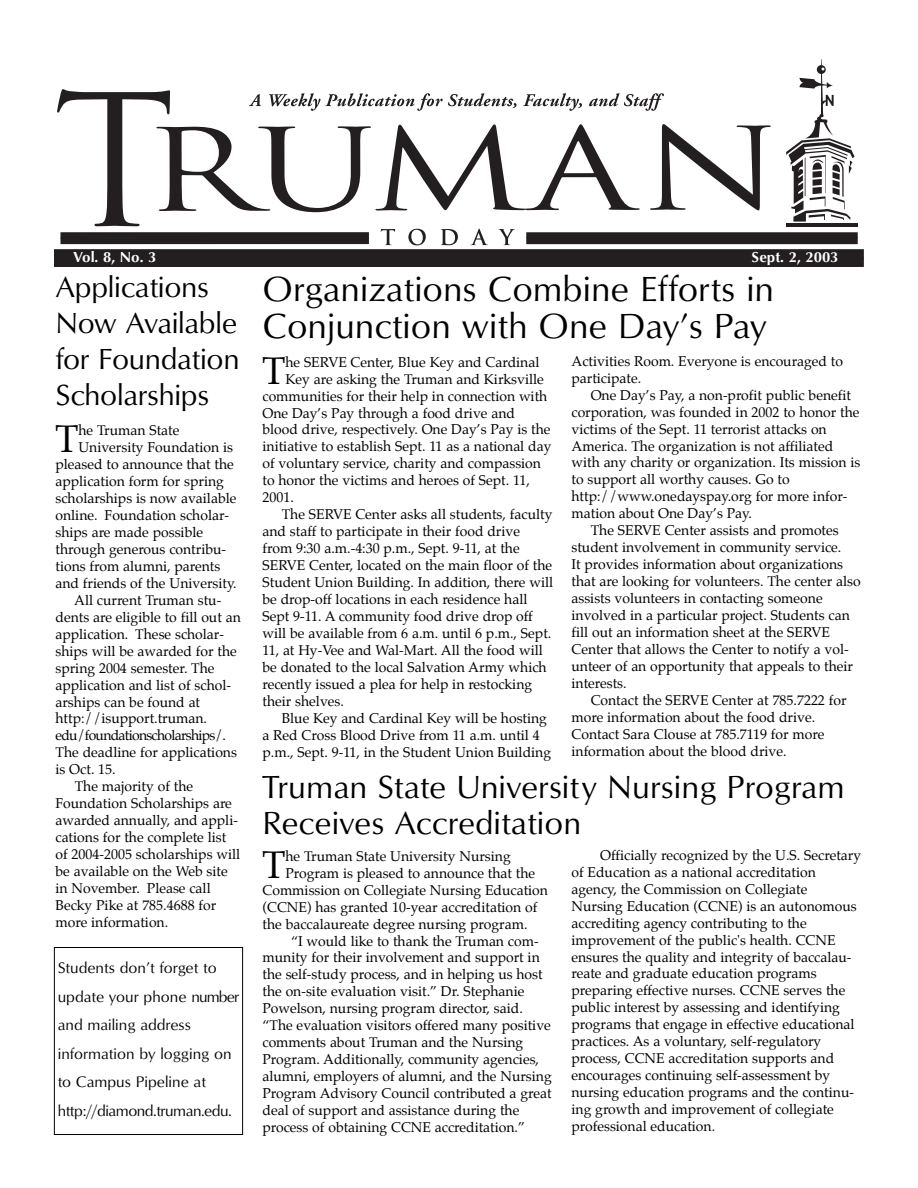
<style>
.page{position:relative;width:918px;height:1188px;background:#fff}
.page>*{position:absolute;margin:0;border:0;box-sizing:border-box;transform-origin:0 0}
.t1{font:38.4px "Palatino";color:#000}
.t2{font:36px/37.5px "Optimum Roman DTC";color:#000}
.t3{font:33px/36px "Optimum Roman DTC";color:#000}
.t4{font:30px/36px "Optimum Roman DTC";letter-spacing:-.01em;color:#000}
.t5{font:15.75px/28.5px "Optimum Roman DTC";color:#000}
.t6{font:15px "Optimum Bold DTC";color:#fff}
.t7{font:13.95px/17px "Palatino";color:#000}
.t8{font:13.95px "Palatino";letter-spacing:-.05em;color:#000}
</style>
<div class="page">
<hr style="left:786px;top:223px;width:71px;height:4px;background:#231f20">
<svg style="left:786px;top:59px;width:69px;height:163px"></svg>
<svg style="left:57px;top:89px;width:714px;height:156px"></svg>
<div style="left:60px;top:232px;width:309px;height:12px;background:#231f20"></div>
<div style="left:54px;top:249px;width:810px;height:18px;background:#231f20"></div>
<div style="left:526px;top:232px;width:332px;height:12px;background:#231f20"></div>
<div style="left:54px;top:947px;width:189px;height:188px;border:1px solid #000"></div>
<p class="t6" style="left:74px;top:251px;width:84px">Vol. 8, No. 3</p>
<p class="t6" style="left:752px;top:251px;width:88px">Sept. 2, 2003</p>
<h2 class="t2" style="left:262px;top:273px;width:513px">Organizations Combine Efforts in<br>Conjunction with One Day’s Pay</h2>
<h1 class="t1" style="left:262px;top:352px;width:25px">T</h1>
<p class="t7" style="left:285px;top:354px;width:256px">he SERVE Center, Blue Key and Cardinal</p>
<h3 class="t4" style="left:56px;top:272px;width:186px">Applications<br>Now Available for Foundation<br>Scholarships</h3>
<p class="t7" style="left:571px;top:353px;width:273px">Activities Room. Everyone is encouraged to participate.</p>
<p class="t7" style="left:591px;top:387px;width:262px">One Day’s Pay, a non-profit public benefit</p>
<p class="t7" style="left:571px;top:404px;width:290px">corporation, was founded in 2002 to honor the</p>
<p class="t7" style="left:571px;top:421px;width:257px">victims of the Sept. 11 terrorist attacks on</p>
<p class="t7" style="left:571px;top:438px;width:263px">America. The organization is not affiliated</p>
<p class="t7" style="left:571px;top:455px;width:290px">with any charity or organization. Its mission is</p>
<p class="t7" style="left:571px;top:472px;width:220px">to support all worthy causes. Go to</p>
<p class="t7" style="left:571px;top:489px;width:278px">http://www.onedayspay.org for more infor-</p>
<p class="t7" style="left:571px;top:506px;width:182px">mation about One Day’s Pay.</p>
<p class="t7" style="left:591px;top:523px;width:250px">The SERVE Center assists and promotes</p>
<p class="t7" style="left:571px;top:540px;width:271px">student involvement in community service.</p>
<p class="t7" style="left:571px;top:557px;width:273px">It provides information about organizations</p>
<p class="t7" style="left:571px;top:574px;width:291px">that are looking for volunteers. The center also</p>
<p class="t7" style="left:571px;top:591px;width:253px">assists volunteers in contacting someone</p>
<p class="t7" style="left:571px;top:608px;width:280px">involved in a particular project. Students can</p>
<p class="t7" style="left:571px;top:625px;width:260px">fill out an information sheet at the SERVE</p>
<p class="t7" style="left:571px;top:642px;width:279px">Center that allows the Center to notify a vol-</p>
<p class="t7" style="left:571px;top:659px;width:283px">unteer of an opportunity that appeals to their</p>
<p class="t7" style="left:571px;top:676px;width:57px">interests.</p>
<p class="t7" style="left:591px;top:692px;width:257px">Contact the SERVE Center at 785.7222 for</p>
<p class="t7" style="left:571px;top:709px;width:245px">more information about the food drive.</p>
<p class="t7" style="left:571px;top:726px;width:254px">Contact Sara Clouse at 785.7119 for more</p>
<p class="t7" style="left:571px;top:743px;width:217px">information about the blood drive.</p>
<p class="t7" style="left:285px;top:371px;width:260px">Key are asking the Truman and Kirksville</p>
<p class="t7" style="left:262px;top:388px;width:286px">communities for their help in connection with</p>
<p class="t7" style="left:262px;top:405px;width:254px">One Day’s Pay through a food drive and</p>
<p class="t7" style="left:262px;top:422px;width:290px">blood drive, respectively. One Day’s Pay is the</p>
<p class="t7" style="left:262px;top:439px;width:290px">initiative to establish Sept. 11 as a national day</p>
<p class="t7" style="left:262px;top:456px;width:280px">of voluntary service, charity and compassion</p>
<p class="t7" style="left:262px;top:473px;width:269px">to honor the victims and heroes of Sept. 11,</p>
<p class="t7" style="left:262px;top:490px;width:33px">2001.</p>
<p class="t7" style="left:282px;top:507px;width:272px">The SERVE Center asks all students, faculty</p>
<p class="t7" style="left:262px;top:524px;width:259px">and staff to participate in their food drive</p>
<p class="t7" style="left:262px;top:541px;width:259px">from 9:30 a.m.-4:30 p.m., Sept. 9-11, at the</p>
<p class="t7" style="left:262px;top:558px;width:291px">SERVE Center, located on the main floor of the</p>
<p class="t7" style="left:262px;top:575px;width:292px">Student Union Building. In addition, there will</p>
<p class="t7" style="left:262px;top:592px;width:266px">be drop-off locations in each residence hall</p>
<p class="t7" style="left:262px;top:609px;width:272px">Sept 9-11. A community food drive drop off</p>
<p class="t7" style="left:262px;top:626px;width:290px">will be available from 6 a.m. until 6 p.m., Sept.</p>
<p class="t7" style="left:262px;top:643px;width:282px">11, at Hy-Vee and Wal-Mart. All the food will</p>
<p class="t7" style="left:262px;top:660px;width:286px">be donated to the local Salvation Army which</p>
<p class="t7" style="left:262px;top:676px;width:271px">recently issued a plea for help in restocking</p>
<p class="t7" style="left:262px;top:693px;width:83px">their shelves.</p>
<p class="t7" style="left:282px;top:710px;width:267px">Blue Key and Cardinal Key will be hosting</p>
<p class="t7" style="left:262px;top:727px;width:279px">a Red Cross Blood Drive from 11 a.m. until 4</p>
<p class="t7" style="left:262px;top:744px;width:290px">p.m., Sept. 9-11, in the Student Union Building</p>
<h1 class="t1" style="left:55px;top:421px;width:25px">T</h1>
<p class="t7" style="left:78px;top:423px;width:103px">he Truman State</p>
<p class="t7" style="left:78px;top:440px;width:156px">University Foundation is</p>
<p class="t7" style="left:55px;top:457px;width:180px">pleased to announce that the</p>
<p class="t7" style="left:55px;top:474px;width:170px">application form for spring</p>
<p class="t7" style="left:55px;top:491px;width:182px">scholarships is now available</p>
<p class="t7" style="left:55px;top:508px;width:175px">online. Foundation scholar-</p>
<p class="t7" style="left:55px;top:525px;width:149px">ships are made possible</p>
<p class="t7" style="left:55px;top:542px;width:172px">through generous contribu-</p>
<p class="t7" style="left:55px;top:559px;width:166px">tions from alumni, parents</p>
<p class="t7" style="left:55px;top:576px;width:183px">and friends of the University.</p>
<p class="t7" style="left:74px;top:593px;width:149px">All current Truman stu-</p>
<p class="t7" style="left:55px;top:609px;width:187px">dents are eligible to fill out an</p>
<p class="t7" style="left:55px;top:626px;width:170px">application. These scholar-</p>
<p class="t7" style="left:55px;top:643px;width:183px">ships will be awarded for the</p>
<p class="t7" style="left:55px;top:660px;width:161px">spring 2004 semester. The</p>
<p class="t7" style="left:55px;top:677px;width:177px">application and list of schol-</p>
<p class="t7" style="left:55px;top:694px;width:146px">arships can be found at</p>
<p class="t7" style="left:55px;top:711px;width:153px">http://isupport.truman.</p>
<p class="t8" style="left:55px;top:729px;width:172px">edu/foundationscholarships/.</p>
<p class="t7" style="left:55px;top:745px;width:183px">The deadline for applications</p>
<p class="t7" style="left:55px;top:762px;width:62px">is Oct. 15.</p>
<p class="t7" style="left:75px;top:779px;width:120px">The majority of the</p>
<p class="t7" style="left:55px;top:796px;width:178px">Foundation Scholarships are</p>
<p class="t7" style="left:55px;top:813px;width:184px">awarded annually, and appli-</p>
<p class="t7" style="left:55px;top:830px;width:172px">cations for the complete list</p>
<p class="t7" style="left:55px;top:847px;width:186px">of 2004-2005 scholarships will</p>
<p class="t7" style="left:55px;top:864px;width:174px">be available on the Web site</p>
<p class="t7" style="left:55px;top:881px;width:157px">in November. Please call</p>
<p class="t7" style="left:55px;top:898px;width:162px">Becky Pike at 785.4688 for</p>
<p class="t7" style="left:55px;top:915px;width:114px">more information.</p>
<h3 class="t3" style="left:262px;top:772px;width:584px">Truman State University Nursing Program<br>Receives Accreditation</h3>
<p class="t7" style="left:572px;top:848px;width:291px;text-indent:29px">Officially recognized by the U.S. Secretary of Education as a national accreditation agency, the Commission on Collegiate Nursing Education (CCNE) is an autonomous accrediting agency contributing to the improvement of the public's health. CCNE ensures the quality and integrity of baccalau&shy;reate and graduate education programs preparing effective nurses. CCNE serves the public interest by assessing and identifying programs that engage in effective educational practices. As a voluntary, self-regulatory process, CCNE accreditation supports and encourages continuing self-assessment by nursing education programs and the continu&shy;ing growth and improvement of collegiate professional education.</p>
<h1 class="t1" style="left:262px;top:846px;width:25px">T</h1>
<p class="t7" style="left:285px;top:848px;width:227px">he Truman State University Nursing</p>
<p class="t7" style="left:285px;top:865px;width:251px">Program is pleased to announce that the</p>
<p class="t7" style="left:262px;top:882px;width:287px">Commission on Collegiate Nursing Education</p>
<p class="t7" style="left:262px;top:899px;width:276px">(CCNE) has granted 10-year accreditation of</p>
<p class="t7" style="left:262px;top:916px;width:267px">the baccalaureate degree nursing program.</p>
<p class="t7" style="left:291px;top:933px;width:249px">“I would like to thank the Truman com-</p>
<p class="t7" style="left:262px;top:950px;width:279px">munity for their involvement and support in</p>
<p class="t7" style="left:262px;top:967px;width:282px">the self-study process, and in helping us host</p>
<p class="t7" style="left:262px;top:984px;width:263px">the on-site evaluation visit.” Dr. Stephanie</p>
<p class="t7" style="left:262px;top:1001px;width:262px">Powelson, nursing program director, said.</p>
<p class="t7" style="left:262px;top:1018px;width:290px">“The evaluation visitors offered many positive</p>
<p class="t7" style="left:262px;top:1035px;width:262px">comments about Truman and the Nursing</p>
<p class="t7" style="left:262px;top:1052px;width:278px">Program. Additionally, community agencies,</p>
<p class="t7" style="left:262px;top:1069px;width:291px">alumni, employers of alumni, and the Nursing</p>
<p class="t7" style="left:262px;top:1086px;width:291px">Program Advisory Council contributed a great</p>
<p class="t7" style="left:262px;top:1103px;width:258px">deal of support and assistance during the</p>
<p class="t7" style="left:262px;top:1120px;width:264px">process of obtaining CCNE accreditation.”</p>
<p class="t5" style="left:58px;top:955px;width:183px">Students don’t forget to update your phone number and mailing address information by logging on to Campus Pipeline at http://diamond.truman.edu.</p>
</div>
